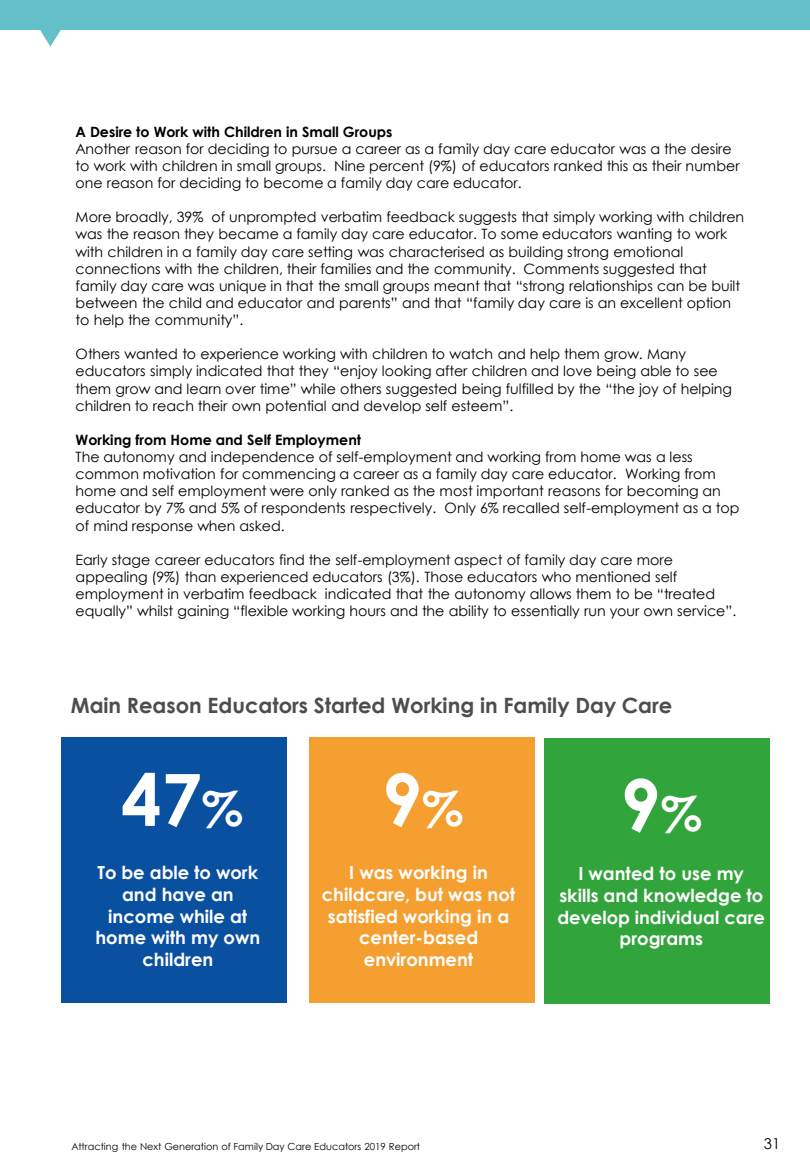
<style>
.page{position:relative;width:810px;height:1171px;background:#fff}
.page>*{position:absolute;margin:0;border:0;box-sizing:border-box;transform-origin:0 0}
.t1{font:700 72px "Century Gothic";color:#fff}
.t2{font:700 21px "Century Gothic";color:#4d4d4f}
.t3{font:700 18px/21.6px "Century Gothic";color:#fff;text-align:center}
.t4{font:15px "Century Gothic";color:#000}
.t5{font:14.25px/17.1px "Century Gothic";color:#000}
.t6{font:700 14.25px "Century Gothic";color:#000}
.t7{font:9.75px "Century Gothic";color:#000}
.s1{font-size:48.15px}
</style>
<div class="page">
<div style="left:0;top:0;width:810px;height:30px;background:#63bfc8"></div>
<svg style="left:40px;top:30px;width:21px;height:17px"></svg>
<div style="left:309px;top:737px;width:226px;height:265px;background:#f59f31"></div>
<div style="left:544px;top:738px;width:226px;height:265px;background:#31a43c"></div>
<div style="left:61px;top:737px;width:226px;height:265px;background:#0a50a1"></div>
<p class="t6" style="left:76px;top:121px;width:318px">A Desire to Work with Children in Small Groups</p>
<p class="t5" style="left:76px;top:140px;width:666px">Another reason for deciding to pursue a career as a family day care educator was a the desire to work with children in small groups. Nine percent (9%) of educators ranked this as their number one reason for deciding to become a family day care educator.</p>
<p class="t5" style="left:76px;top:208px;width:670px">More broadly, 39% of unprompted verbatim feedback suggests that simply working with children was the reason they became a family day care educator. To some educators wanting to work with children in a family day care setting was characterised as building strong emotional connections with the children, their families and the community. Comments suggested that family day care was unique in that the small groups meant that “strong relationships can be built between the child and educator and parents” and that “family day care is an excellent option to help the community”.</p>
<p class="t5" style="left:76px;top:345px;width:658px">Others wanted to experience working with children to watch and help them grow. Many educators simply indicated that they “enjoy looking after children and love being able to see them grow and learn over time” while others suggested being fulfilled by the “the joy of helping children to reach their own potential and develop self esteem”.</p>
<p class="t6" style="left:76px;top:429px;width:287px">Working from Home and Self Employment</p>
<p class="t5" style="left:76px;top:448px;width:665px">The autonomy and independence of self-employment and working from home was a less common motivation for commencing a career as a family day care educator. Working from home and self employment were only ranked as the most important reasons for becoming an educator by 7% and 5% of respondents respectively. Only 6% recalled self-employment as a top of mind response when asked.</p>
<p class="t5" style="left:76px;top:550px;width:662px">Early stage career educators find the self-employment aspect of family day care more appealing (9%) than experienced educators (3%). Those educators who mentioned self employment in verbatim feedback indicated that the autonomy allows them to be “treated equally” whilst gaining “flexible working hours and the ability to essentially run your own service”.</p>
<h2 class="t2" style="left:71px;top:689px;width:603px">Main Reason Educators Started Working in Family Day Care</h2>
<h1 class="t1" style="left:121px;top:745px;width:124px">47<span class="s1">%</span></h1>
<p class="t3" style="left:95px;top:861px;width:166px">To be able to work and have an income while at home with my own children</p>
<h1 class="t1" style="left:382px;top:745px;width:83px">9<span class="s1">%</span></h1>
<p class="t3" style="left:322px;top:861px;width:195px">I was working in childcare, but was not satisfied working in a center-based environment</p>
<h1 class="t1" style="left:620px;top:750px;width:83px">9<span class="s1">%</span></h1>
<p class="t3" style="left:557px;top:862px;width:209px">I wanted to use my skills and knowledge to develop individual care programs</p>
<p class="t7" style="left:71px;top:1138px;width:350px">Attracting the Next Generation of Family Day Care Educators 2019 Report</p>
<p class="t4" style="left:764px;top:1132px;width:18px">31</p>
</div>
